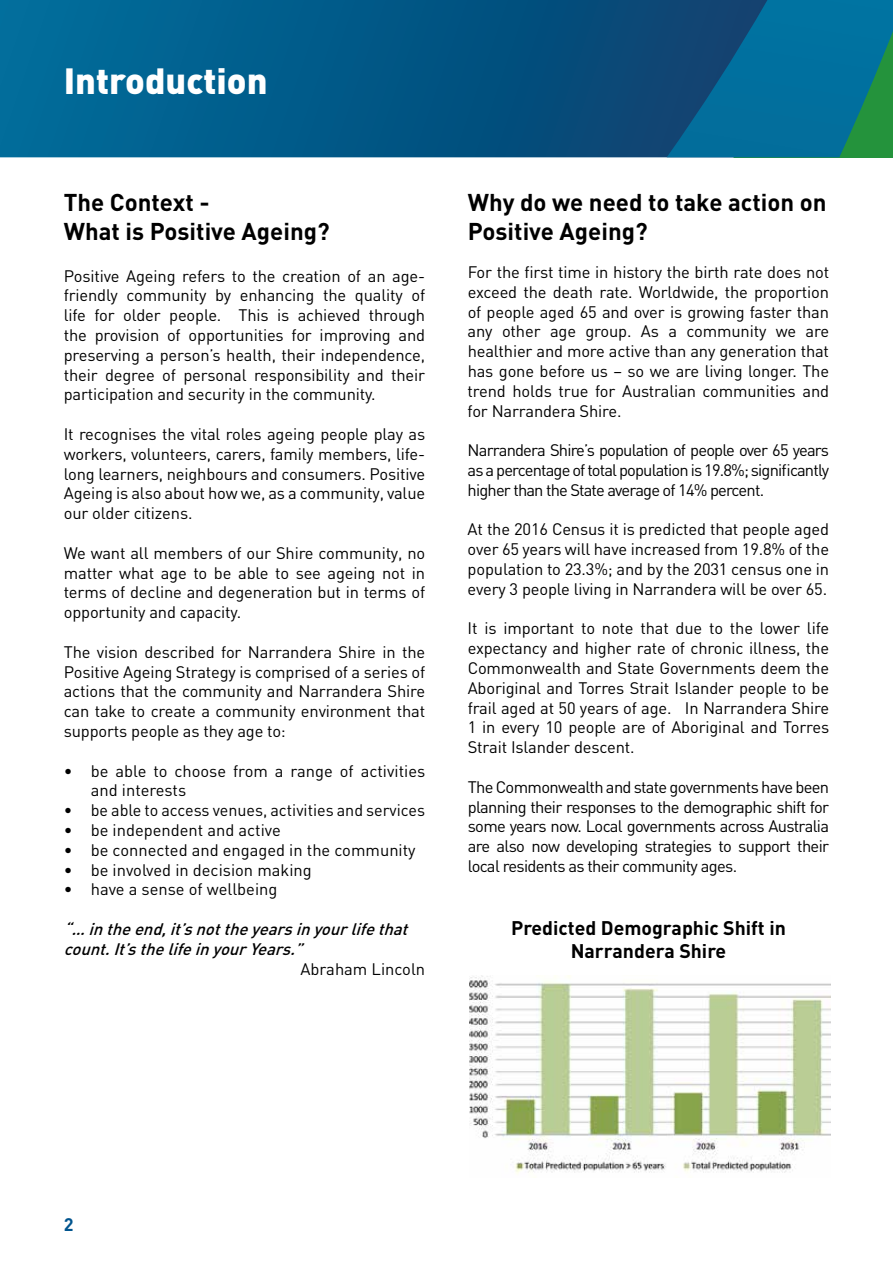
<style>
.page{position:relative;width:893px;height:1263px;background:#fff}
.page>*{position:absolute;margin:0;border:0;box-sizing:border-box;transform-origin:0 0}
.t1{font:900 36px "DIN";color:#fff}
.t2{font:700 24px/28.8px "DIN";color:#000}
.t3{font:700 19.5px/23.4px "DIN";color:#000;text-align:center}
.t4{font:700 18px "DIN";color:#00548e}
.t5{font:16.5px/19.8px "DIN";letter-spacing:-.01em;color:#000;text-align:justify}
.t6{font:italic 16.5px/19.8px "DIN Medium Alternate";color:#000}
</style>
<div class="page">
<svg style="left:0;top:0;width:667px;height:157px;background:#025987"></svg>
<svg style="left:667px;top:0;width:226px;height:157px;background:#08688b"></svg>
<img style="left:469px;top:976px;width:362px;height:198px">
<h1 class="t1" style="left:64px;top:57px;width:205px">Introduction</h1>
<h2 class="t2" style="left:64px;top:187px;width:267px">The Context -<br>What is Positive Ageing?</h2>
<p class="t5" style="left:64px;top:265px;width:363px">Positive Ageing refers to the creation of an age&shy;friendly community by enhancing the quality of life for older people. This is achieved through the provision of opportunities for improving and preserving a person’s health, their independence, their degree of personal responsibility and their participation and security in the community.</p>
<p class="t5" style="left:64px;top:424px;width:363px">It recognises the vital roles ageing people play as workers, volunteers, carers, family members, life&shy;long learners, neighbours and consumers. Positive Ageing is also about how we, as a community, value our older citizens.</p>
<p class="t5" style="left:64px;top:543px;width:363px">We want all members of our Shire community, no matter what age to be able to see ageing not in terms of decline and degeneration but in terms of opportunity and capacity.</p>
<p class="t5" style="left:64px;top:642px;width:363px">The vision described for Narrandera Shire in the Positive Ageing Strategy is comprised of a series of actions that the community and Narrandera Shire can take to create a community environment that supports people as they age to:</p>
<p class="t5" style="left:91px;top:760px;width:336px;text-indent:-27px">• be able to choose from a range of activities and interests</p>
<p class="t5" style="left:64px;top:800px;width:363px">• be able to access venues, activities and services</p>
<p class="t5" style="left:64px;top:820px;width:219px">• be independent and active</p>
<p class="t5" style="left:64px;top:840px;width:353px">• be connected and engaged in the community</p>
<p class="t5" style="left:64px;top:859px;width:250px">• be involved in decision making</p>
<p class="t5" style="left:64px;top:879px;width:215px">• have a sense of wellbeing</p>
<p class="t6" style="left:64px;top:918px;width:351px">“… intheend,it’snottheyearsinyourlifethat count.It’sthelifeinyourYears.”</p>
<p class="t5" style="left:300px;top:958px;width:126px">Abraham Lincoln</p>
<h2 class="t2" style="left:468px;top:187px;width:360px">Why do we need to take action on<br>Positive Ageing?</h2>
<p class="t5" style="left:468px;top:262px;width:363px">For the first time in history the birth rate does not exceed the death rate. Worldwide, the proportion of people aged 65 and over is growing faster than any other age group. As a community we are healthier and more active than any generation that has gone before us – so we are living longer. The trend holds true for Australian communities and for Narrandera Shire.</p>
<p class="t5" style="left:468px;top:440px;width:363px">Narrandera Shire’s population of people over 65 years as a percentage of total population is 19.8%; significantly higher than the State average of 14% percent.</p>
<p class="t5" style="left:468px;top:519px;width:363px">At the 2016 Census it is predicted that people aged over 65 years will have increased from 19.8% of the population to 23.3%; and by the 2031 census one in every 3 people living in Narrandera will be over 65.</p>
<p class="t5" style="left:468px;top:618px;width:363px">It is important to note that due to the lower life expectancy and higher rate of chronic illness, the Commonwealth and State Governments deem the Aboriginal and Torres Strait Islander people to be frail aged at 50 years of age. In Narrandera Shire 1 in every 10 people are of Aboriginal and Torres Strait Islander descent.</p>
<p class="t5" style="left:468px;top:777px;width:363px">The Commonwealth and state governments have been planning their responses to the demographic shift for some years now. Local governments across Australia are also now developing strategies to support their local residents as their community ages.</p>
<p class="t3" style="left:511px;top:915px;width:276px">Predicted Demographic Shift in<br>Narrandera Shire</p>
<p class="t4" style="left:64px;top:1213px;width:11px">2</p>
</div>
